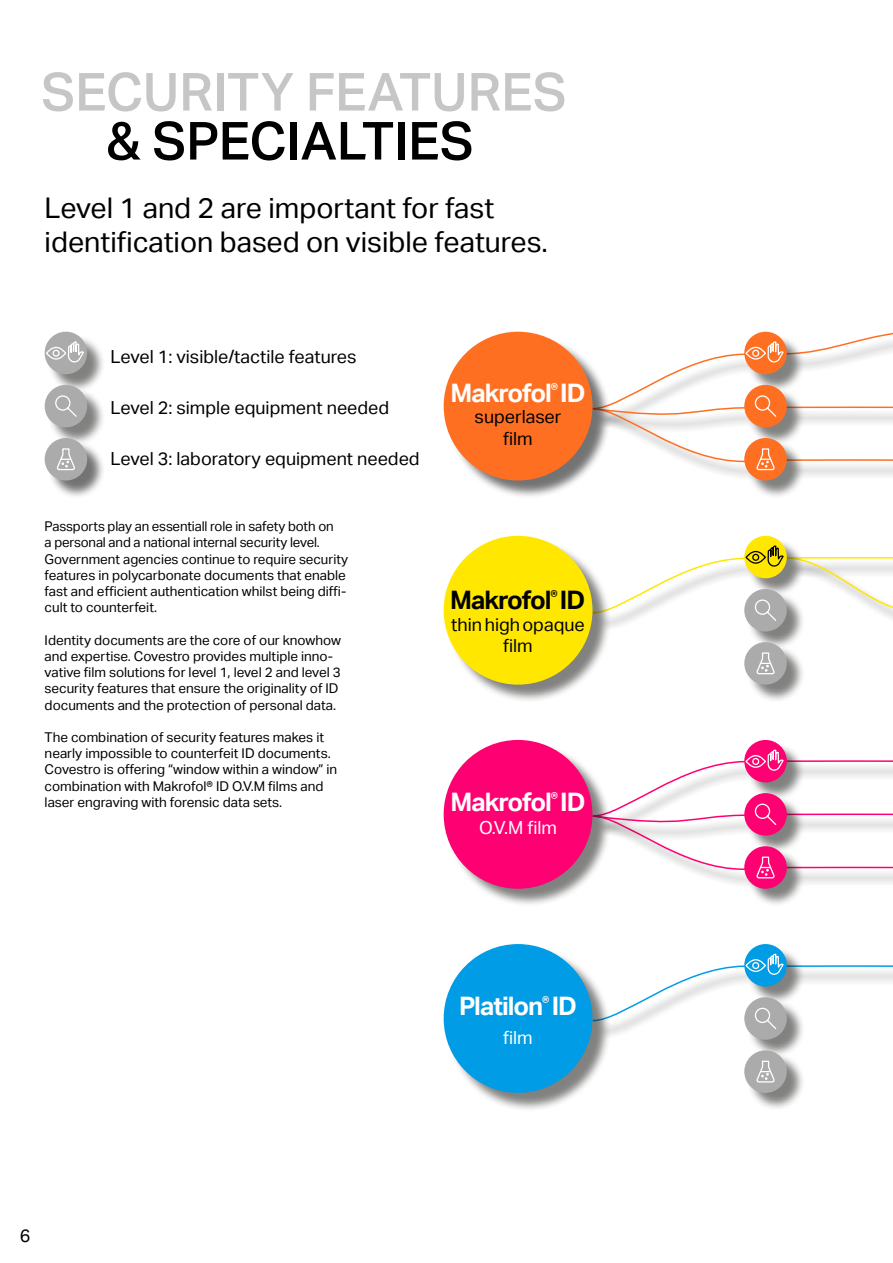
<style>
.page{position:relative;width:893px;height:1263px;background:#fff}
.page>*{position:absolute;margin:0;border:0;box-sizing:border-box;transform-origin:0 0}
.t1{font:500 52.5px "Aktiv Grotesk";color:#c6c6c6}
.t2{font:500 52.5px "Aktiv Grotesk";color:#000}
.t3{font:28.5px/34.2px "Aktiv Grotesk";color:#000}
.t4{font:700 25.5px "Aktiv Grotesk";letter-spacing:-.04em;color:#fff}
.t5{font:700 25.5px "Aktiv Grotesk";letter-spacing:-.04em;color:#000}
.t6{font:18px/21.6px "Aktiv Grotesk";color:#000;text-align:center}
.t7{font:18px "Aktiv Grotesk";color:#fff}
.t8{font:13.5px/16.2px "Aktiv Grotesk";color:#000}
</style>
<div class="page">
<div style="left:596px;top:411px;width:167px;height:69px;background:#1a1a18;opacity:.75"></div>
<div style="left:788px;top:462px;width:105px;height:17px;background:#efefef"></div>
<div style="left:446px;top:334px;width:165px;height:165px;background:#000;opacity:.55"></div>
<div style="left:444px;top:332px;width:148px;height:148px;background:#ff6f22;border-radius:50%"></div>
<div style="left:446px;top:538px;width:165px;height:165px;background:#1a1a18;opacity:.55"></div>
<div style="left:444px;top:536px;width:148px;height:149px;background:#ffe700;border-radius:50%"></div>
<div style="left:596px;top:818px;width:167px;height:71px;background:#1a1a18;opacity:.75"></div>
<div style="left:788px;top:869px;width:105px;height:18px;background:#f2f2f2"></div>
<div style="left:446px;top:742px;width:165px;height:166px;background:#1a1a18;opacity:.55"></div>
<div style="left:444px;top:740px;width:148px;height:149px;background:#ff0072;border-radius:50%"></div>
<div style="left:446px;top:946px;width:165px;height:166px;background:#1a1a18;opacity:.55"></div>
<div style="left:444px;top:944px;width:148px;height:149px;background:#009ce5;border-radius:50%"></div>
<div style="left:747px;top:441px;width:58px;height:58px;background:#1a1a18;opacity:.55"></div>
<div style="left:744px;top:438px;width:43px;height:42px;background:#ff6f22;border-radius:50%"></div>
<svg style="left:591px;top:331px;width:302px;height:140px"></svg>
<div style="left:747px;top:592px;width:58px;height:58px;background:#1a1a18;opacity:.55"></div>
<div style="left:744px;top:589px;width:43px;height:42px;background:#ababab;border-radius:50%"></div>
<svg style="left:591px;top:536px;width:302px;height:86px"></svg>
<div style="left:747px;top:645px;width:58px;height:58px;background:#1a1a18;opacity:.55"></div>
<div style="left:744px;top:642px;width:43px;height:43px;background:#ababab;border-radius:50%"></div>
<svg style="left:756px;top:652px;width:19px;height:23px"></svg>
<div style="left:747px;top:849px;width:58px;height:58px;background:#1a1a18;opacity:.55"></div>
<div style="left:744px;top:846px;width:43px;height:43px;background:#ff0072;border-radius:50%"></div>
<svg style="left:591px;top:740px;width:302px;height:139px"></svg>
<div style="left:747px;top:1000px;width:58px;height:58px;background:#1a1a18;opacity:.55"></div>
<div style="left:744px;top:997px;width:43px;height:43px;background:#ababab;border-radius:50%"></div>
<svg style="left:591px;top:944px;width:302px;height:86px"></svg>
<div style="left:747px;top:1053px;width:58px;height:58px;background:#1a1a18;opacity:.55"></div>
<div style="left:744px;top:1050px;width:43px;height:43px;background:#ababab;border-radius:50%"></div>
<svg style="left:756px;top:1060px;width:19px;height:23px"></svg>
<div style="left:47px;top:334px;width:59px;height:59px;background:#1a1a18;opacity:.55"></div>
<div style="left:45px;top:332px;width:42px;height:42px;background:#ababab;border-radius:50%"></div>
<svg style="left:45px;top:332px;width:40px;height:42px"></svg>
<div style="left:46px;top:347px;width:20px;height:13px;border:1px solid #fff;border-radius:50%"></div>
<div style="left:53px;top:350px;width:7px;height:7px;border:1px solid #fff;border-radius:50%"></div>
<div style="left:47px;top:388px;width:59px;height:58px;background:#1a1a18;opacity:.55"></div>
<div style="left:45px;top:385px;width:42px;height:42px;background:#ababab;border-radius:50%"></div>
<svg style="left:55px;top:395px;width:22px;height:22px"></svg>
<div style="left:47px;top:441px;width:59px;height:58px;background:#000;opacity:.55"></div>
<div style="left:45px;top:438px;width:42px;height:42px;background:#ababab;border-radius:50%"></div>
<svg style="left:57px;top:448px;width:18px;height:23px"></svg>
<h1 class="t1" style="left:41px;top:62px;width:527px">SECURITY FEATURES</h1>
<h1 class="t2" style="left:106px;top:111px;width:369px">&amp; SPECIALTIES</h1>
<h2 class="t3" style="left:45px;top:191px;width:505px">Level 1 and 2 are important for fast identification based on visible features.</h2>
<h3 class="t6" style="left:111px;top:346px;width:247px">Level 1: visible/tactile features</h3>
<h3 class="t6" style="left:111px;top:397px;width:280px">Level 2: simple equipment needed</h3>
<h3 class="t6" style="left:111px;top:448px;width:311px">Level 3: laboratory equipment needed</h3>
<p class="t8" style="left:45px;top:518px;width:305px">Passports play an essentiall role in safety both on<br>a personal and a national internal security level.<br>Government agencies continue to require security features in polycarbonate documents that enable fast and efficient authentication whilst being diffi&shy;cult to counterfeit.</p>
<p class="t8" style="left:45px;top:632px;width:298px">Identity documents are the core of our knowhow and expertise. Covestro provides multiple inno&shy;vative film solutions for level 1, level 2 and level 3 security features that ensure the originality of ID documents and the protection of personal data.</p>
<p class="t8" style="left:45px;top:729px;width:294px">The combination of security features makes it nearly impossible to counterfeit ID documents.<br>Covestro is offering “window within a window” in combination with Makrofol® ID O.V.M films and laser engraving with forensic data sets.</p>
<h3 class="t4" style="left:450px;top:378px;width:137px">Makrofol<sup>®</sup> ID</h3>
<h3 class="t6" style="left:475px;top:406px;width:88px">superlaser film</h3>
<h3 class="t5" style="left:450px;top:586px;width:137px">Makrofol<sup>®</sup> ID</h3>
<h3 class="t6" style="left:451px;top:614px;width:135px">thin high opaque film</h3>
<h3 class="t4" style="left:450px;top:787px;width:137px">Makrofol<sup>®</sup> ID</h3>
<h3 class="t7" style="left:479px;top:817px;width:79px">O.V.M film</h3>
<h3 class="t4" style="left:459px;top:992px;width:119px">Platilon<sup>®</sup> ID</h3>
<h3 class="t7" style="left:503px;top:1027px;width:31px">film</h3>
<h3 class="t6" style="left:20px;top:1225px;width:12px">6</h3>
</div>
